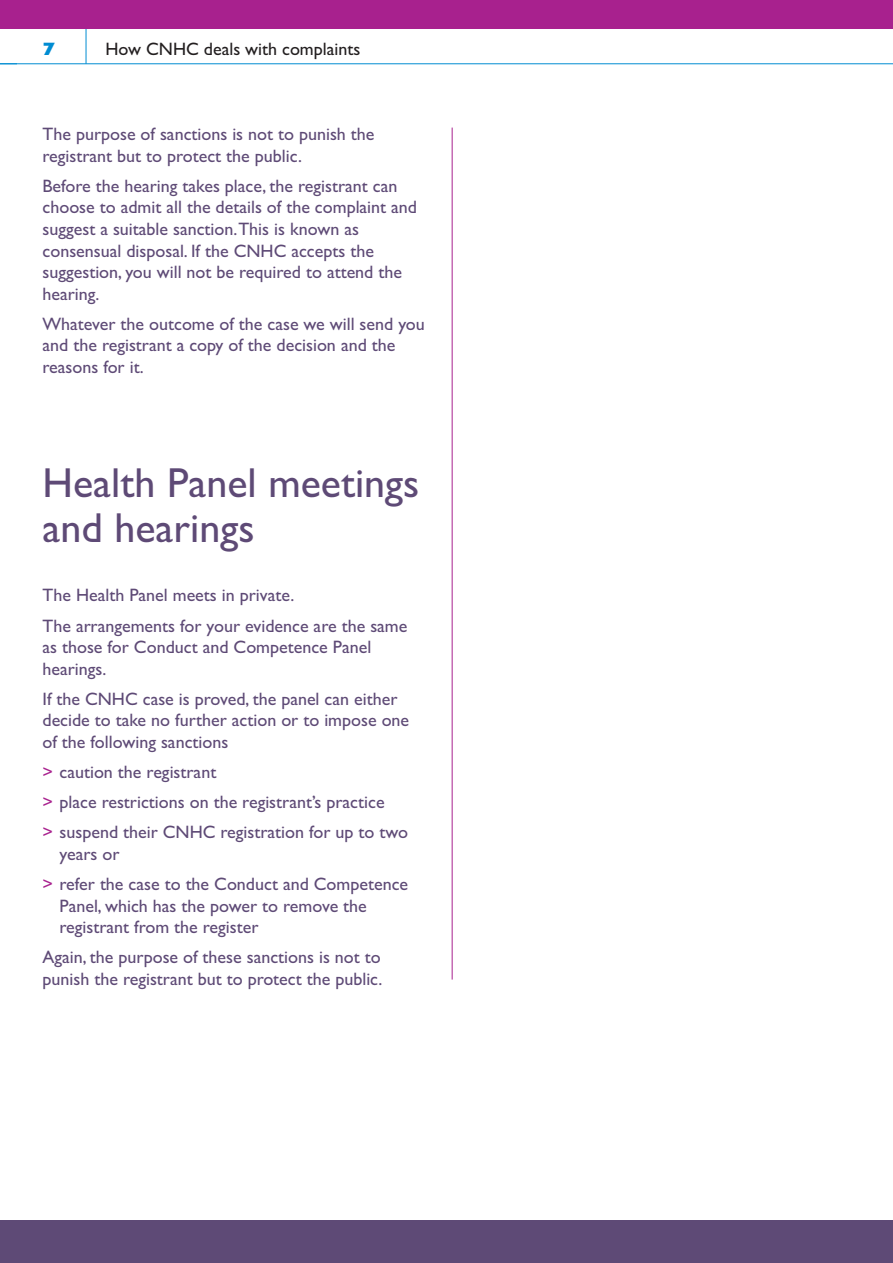
<style>
.page{position:relative;width:893px;height:1263px;background:#fff}
.page>*{position:absolute;margin:0;border:0;box-sizing:border-box;transform-origin:0 0}
.t1{font:42px/45px "Gill Sans";color:#5e4a76}
.t2{font:18px/21.6px "Gill Sans";color:#5e4a76}
.t3{font:18px "Gill Sans";color:#231f20}
.t4{font:800 18px "M Gill Sans";color:#008cd2}
.s1{color:#a8218e}
.s2{font-family:"M Gill Sans"}
</style>
<div class="page">
<hr style="left:86px;top:19px;width:1px;height:45px;background:#008cd2">
<hr style="left:452px;top:128px;width:1px;height:851px;background:#a8218e">
<hr style="left:0;top:63px;width:893px;height:1px;background:#008cd2">
<div style="left:0;top:1220px;width:893px;height:43px;background:#5e4a76"></div>
<div style="left:0;top:0;width:893px;height:29px;background:#a8218e"></div>
<p class="t4" style="left:43px;top:43px;width:14px">7</p>
<p class="t3" style="left:105px;top:38px;width:256px">How CNHC deals with complaints</p>
<p class="t2" style="left:43px;top:123px;width:334px">The purpose of sanctions is not to punish the registrant but to protect the public.</p>
<p class="t2" style="left:43px;top:175px;width:376px">Before the hearing takes place, the registrant can choose to admit all the details of the complaint and suggest a suitable sanction.This is known as consensual disposal. If the CNHC accepts the suggestion, you will not be required to attend the hearing.</p>
<p class="t2" style="left:43px;top:313px;width:384px">Whatever the outcome of the case we will send you and the registrant a copy of the decision and the reasons for it.</p>
<h1 class="t1" style="left:43px;top:460px;width:378px">Health Panel meetings and hearings</h1>
<p class="t2" style="left:43px;top:580px;width:366px;line-height:30.2px">The Health Panel meets in private.<br>The arrangements for your evidence are the same</p>
<p class="t2" style="left:43px;top:636px;width:330px">as those for Conduct and Competence Panel hearings.</p>
<p class="t2" style="left:43px;top:688px;width:368px">If the CNHC case is proved, the panel can either decide to take no further action or to impose one of the following sanctions</p>
<p class="t2" style="left:43px;top:757px;width:367px;line-height:30.2px"><span class="s1">&gt;</span> caution the registrant<br><span class="s1">&gt;</span> place restrictions on the registrant’s practice<br><span class="s1">&gt;</span> suspend their CNHC registration for up to two</p>
<p class="t2" style="left:43px;top:839px;width:367px;line-height:30.2px;text-indent:17px">years <span class="s2">or<br></span><span class="s1">&gt;</span> refer the case to the Conduct and Competence</p>
<p class="t2" style="left:60px;top:895px;width:309px">Panel, which has the power to remove the registrant from the register</p>
<p class="t2" style="left:43px;top:946px;width:341px">Again, the purpose of these sanctions is not to punish the registrant but to protect the public.</p>
</div>
